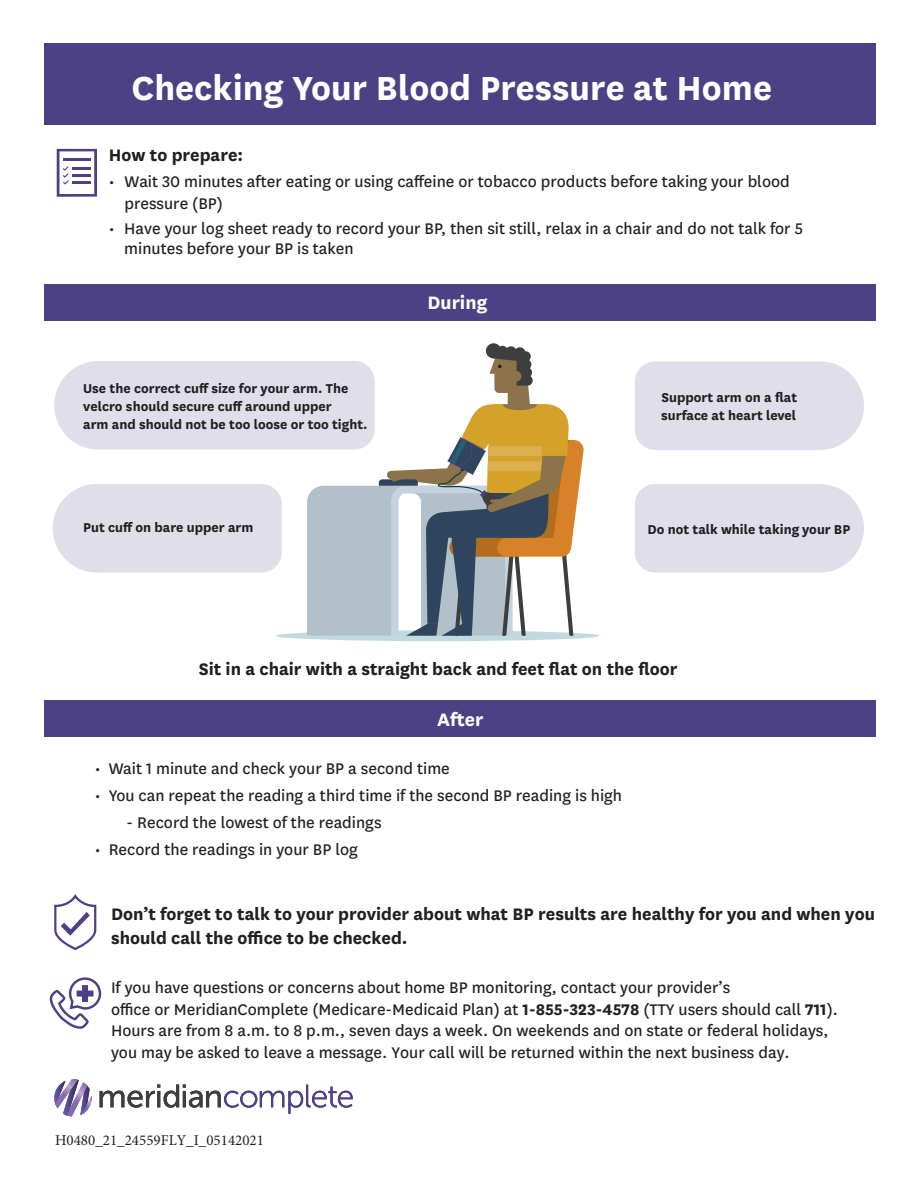
<style>
.page{position:relative;width:918px;height:1188px;background:#fff}
.page>*{position:absolute;margin:0;border:0;box-sizing:border-box;transform-origin:0 0}
.t1{font:700 39px "Centene Sans";color:#fff}
.t2{font:700 21px "Centene Sans";color:#fff}
.t3{font:700 19.5px/23.9px "Centene Sans";color:#231f20}
.t4{font:18px/21.6px "Centene Sans";color:#231f20}
.t5{font:700 15px/18px "Centene Sans";color:#231f20}
.t6{font:15px "Minion Pro";color:#231f20}
.s1{font-weight:700}
</style>
<div class="page">
<div style="left:45px;top:44px;width:831px;height:81px;background:#4d4185"></div>
<div style="left:45px;top:284px;width:831px;height:36px;background:#4d4185"></div>
<div style="left:45px;top:700px;width:831px;height:36px;background:#4d4185"></div>
<div style="left:275px;top:630px;width:324px;height:11px;background:#c0dade;border-radius:50%"></div>
<svg style="left:307px;top:343px;width:277px;height:293px"></svg>
<svg style="left:57px;top:149px;width:40px;height:48px"></svg>
<hr style="left:72px;top:174px;width:19px;height:3px;background:#4d4185">
<hr style="left:72px;top:167px;width:19px;height:3px;background:#4d4185">
<hr style="left:63px;top:158px;width:28px;height:3px;background:#4d4185">
<hr style="left:72px;top:181px;width:18px;height:3px;background:#4d4185">
<div style="left:54px;top:361px;width:89px;height:89px;background:#e0deea;border-radius:50%"></div>
<div style="left:83px;top:361px;width:292px;height:89px;background:#e0deea;border-radius:20px"></div>
<div style="left:53px;top:484px;width:88px;height:89px;background:#e0deea;border-radius:50%"></div>
<div style="left:82px;top:484px;width:200px;height:89px;background:#e0deea;border-radius:20px"></div>
<div style="left:775px;top:484px;width:89px;height:89px;background:#e0deea;border-radius:50%"></div>
<div style="left:635px;top:484px;width:200px;height:89px;background:#e0deea;border-radius:20px"></div>
<div style="left:775px;top:361px;width:89px;height:89px;background:#e0deea;border-radius:50%"></div>
<div style="left:635px;top:361px;width:200px;height:89px;background:#e0deea;border-radius:20px"></div>
<svg style="left:54px;top:894px;width:42px;height:56px"></svg>
<svg style="left:49px;top:977px;width:52px;height:52px"></svg>
<svg style="left:100px;top:1084px;width:253px;height:30px"></svg>
<svg style="left:54px;top:1079px;width:38px;height:37px"></svg>
<h1 class="t1" style="left:132px;top:60px;width:642px">Checking Your Blood Pressure at Home</h1>
<p class="t3" style="left:109px;top:142px;width:136px">How to prepare:</p>
<p class="t4" style="left:109px;top:170px;width:7px">•</p>
<p class="t4" style="left:109px;top:217px;width:7px">•</p>
<p class="t4" style="left:124px;top:170px;width:667px">Wait 30 minutes after eating or using caffeine or tobacco products before taking your blood pressure (BP)</p>
<p class="t4" style="left:124px;top:218px;width:680px;line-height:19.8px">Have your log sheet ready to record your BP, then sit still, relax in a chair and do not talk for 5 minutes before your BP is taken</p>
<p class="t2" style="left:427px;top:288px;width:61px">During</p>
<p class="t5" style="left:83px;top:379px;width:286px">Use the correct cuff size for your arm. The velcro should secure cuff around upper<br>arm and should not be too loose or too tight.</p>
<p class="t5" style="left:661px;top:388px;width:137px">Support arm on a flat surface at heart level</p>
<p class="t5" style="left:83px;top:518px;width:172px">Put cuff on bare upper arm</p>
<p class="t5" style="left:647px;top:520px;width:204px">Do not talk while taking your BP</p>
<p class="t3" style="left:199px;top:656px;width:480px">Sit in a chair with a straight back and feet flat on the floor</p>
<p class="t2" style="left:437px;top:704px;width:48px">After</p>
<p class="t4" style="left:95px;top:757px;width:357px">• Wait 1 minute and check your BP a second time</p>
<p class="t4" style="left:95px;top:784px;width:529px">• You can repeat the reading a third time if the second BP reading is high</p>
<p class="t4" style="left:127px;top:811px;width:256px">- Record the lowest of the readings</p>
<p class="t4" style="left:95px;top:838px;width:265px">• Record the readings in your BP log</p>
<p class="t3" style="left:111px;top:901px;width:766px">Don’t forget to talk to your provider about what BP results are healthy for you and when you should call the office to be checked.</p>
<p class="t4" style="left:111px;top:976px;width:729px">If you have questions or concerns about home BP monitoring, contact your provider’s<br>office or MeridianComplete (Medicare-Medicaid Plan) at <span class="s1">1-855-323-4578</span> (TTY users should call <span class="s1">711</span>).<br>Hours are from 8 a.m. to 8 p.m., seven days a week. On weekends and on state or federal holidays, you may be asked to leave a message. Your call will be returned within the next business day.</p>
<p class="t6" style="left:55px;top:1130px;width:210px">H0480_21_24559FLY_I_05142021</p>
</div>
